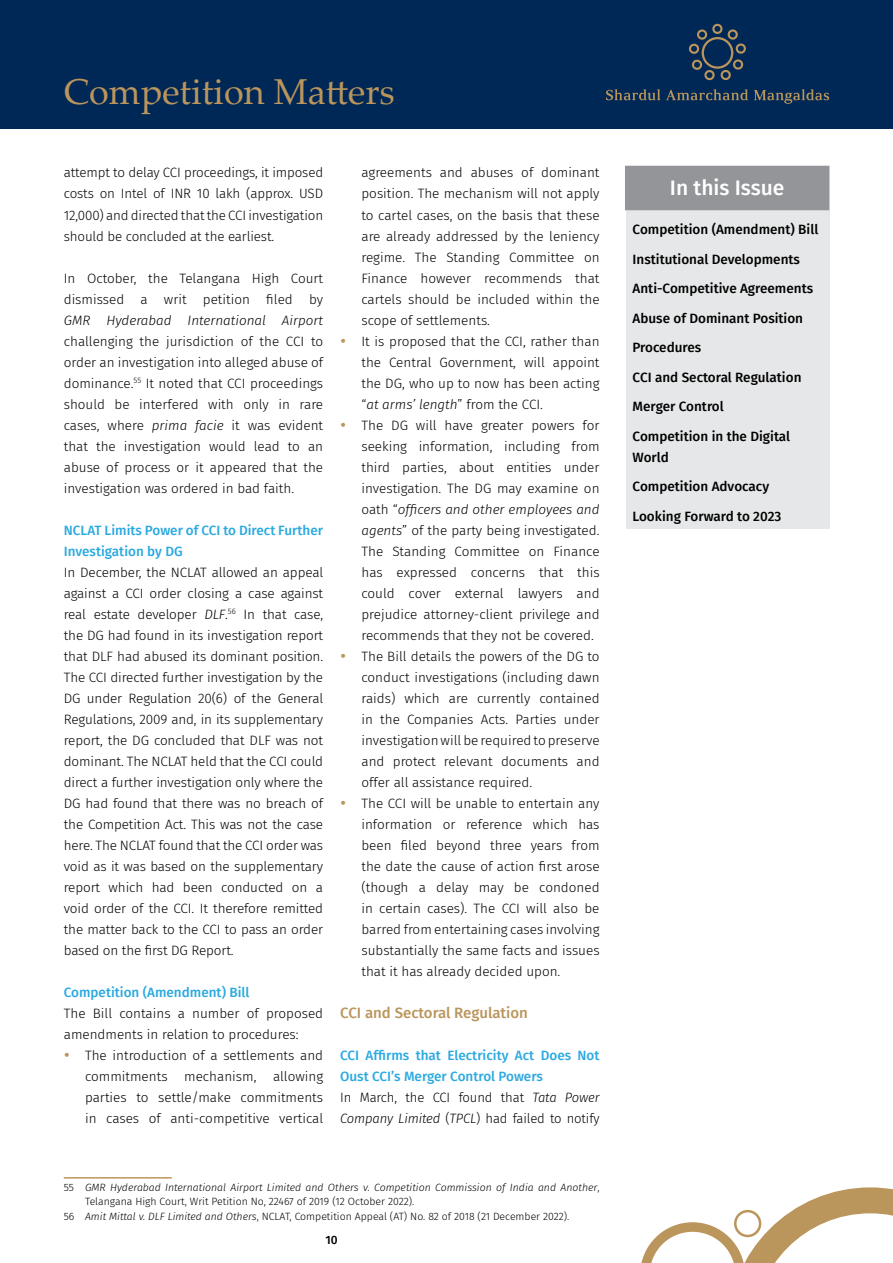
<style>
.page{position:relative;width:893px;height:1263px;background:#fff}
.page>*{position:absolute;margin:0;border:0;box-sizing:border-box;transform-origin:0 0}
.t1{font:36px "Palatino Linotype";color:#ba955c}
.t2{font:500 21px "Fira Sans";color:#fff}
.Heading_2{font:500 15px "Fira Sans";color:#ba955c}
.Body_Copy{font:300 13.5px/21px "Fira Sans";color:#000;text-align:justify}
.t3{font:500 13.5px/29.5px "Fira Sans";color:#000}
.Heading_3{font:500 13.5px/21px "Fira Sans";color:#2aa9e0}
.t4{font:500 12px "Fira Sans";color:#000}
.Footnote_text{font:italic 300 10.5px/13.5px "Fira Sans";color:#000}
.Footnote_text-2{font:300 10.5px "Fira Sans";color:#000}
.s1{font-style:italic}
.s2{color:#ba955c}
.s3{font-style:normal}
</style>
<div class="page">
<div style="left:626px;top:166px;width:204px;height:363px;background:#e6e7e8"></div>
<div style="left:625px;top:166px;width:204px;height:44px;background:#939598"></div>
<div style="left:0;top:0;width:893px;height:128px;background:#002856"></div>
<svg style="left:606px;top:89px;width:54px;height:11px"></svg>
<svg style="left:666px;top:89px;width:82px;height:11px"></svg>
<svg style="left:754px;top:89px;width:75px;height:15px"></svg>
<svg style="left:689px;top:24px;width:57px;height:56px"></svg>
<svg style="left:641px;top:1187px;width:252px;height:76px"></svg>
<hr style="left:64px;top:1177px;width:108px;height:1px;background:#ba955c">
<p class="t1" style="left:64px;top:66px;width:333px">Competition Matters</p>
<p class="Body_Copy" style="left:64px;top:162px;width:261px">attempt to delay CCI proceedings, it imposed costs on Intel of INR 10 lakh (approx. USD 12,000) and directed that the CCI investigation should be concluded at the earliest.</p>
<p class="Body_Copy" style="left:64px;top:267px;width:261px">In October, the Telangana High Court dismissed a writ petition filed by <span class="s1">GMR Hyderabad International Airport </span>challenging the jurisdiction of the CCI to order an investigation into alleged abuse of dominance.<sup>55</sup> It noted that CCI proceedings should be interfered with only in rare cases, where <span class="s1">prima facie</span> it was evident that the investigation would lead to an abuse of process or it appeared that the investigation was ordered in bad faith.</p>
<p class="Heading_3" style="left:64px;top:519px;width:261px">NCLAT Limits Power of CCI to Direct Further<br>Investigation by DG</p>
<p class="Body_Copy" style="left:64px;top:561px;width:261px">In December, the NCLAT allowed an appeal against a CCI order closing a case against real estate developer <span class="s1">DLF</span>.<sup>56</sup> In that case, the DG had found in its investigation report that DLF had abused its dominant position.<br>The CCI directed further investigation by the DG under Regulation 20(6) of the General Regulations, 2009 and, in its supplementary report, the DG concluded that DLF was not dominant. The NCLAT held that the CCI could direct a further investigation only where the DG had found that there was no breach of the Competition Act. This was not the case here. The NCLAT found that the CCI order was void as it was based on the supplementary report which had been conducted on a void order of the CCI. It therefore remitted the matter back to the CCI to pass an order based on the first DG Report.</p>
<p class="Heading_3" style="left:64px;top:981px;width:187px">Competition (Amendment) Bill</p>
<p class="Body_Copy" style="left:64px;top:1002px;width:261px">The Bill contains a number of proposed amendments in relation to procedures:</p>
<p class="Body_Copy" style="left:85px;top:1044px;width:240px;text-indent:-21px"><span class="s2">•</span> The introduction of a settlements and commitments mechanism, allowing parties to settle/make commitments in cases of anti-competitive vertical</p>
<p class="Body_Copy" style="left:361px;top:162px;width:240px">agreements and abuses of dominant position. The mechanism will not apply to cartel cases, on the basis that these are already addressed by the leniency regime. The Standing Committee on Finance however recommends that cartels should be included within the scope of settlements.</p>
<p class="Body_Copy" style="left:361px;top:330px;width:240px;text-indent:-21px"><span class="s2">•</span> It is proposed that the CCI, rather than the Central Government, will appoint the DG, who up to now has been acting “<span class="s1">at arms’ length</span>” from the CCI.</p>
<p class="Body_Copy" style="left:361px;top:414px;width:240px;text-indent:-21px"><span class="s2">•</span> The DG will have greater powers for seeking information, including from third parties, about entities under investigation. The DG may examine on oath “<span class="s1">officers and other employees and agents</span>” of the party being investigated.<br>The Standing Committee on Finance has expressed concerns that this could cover external lawyers and prejudice attorney-client privilege and recommends that they not be covered.</p>
<p class="Body_Copy" style="left:361px;top:645px;width:240px;text-indent:-21px"><span class="s2">•</span> The Bill details the powers of the DG to conduct investigations (including dawn raids) which are currently contained in the Companies Acts. Parties under investigation will be required to preserve and protect relevant documents and offer all assistance required.</p>
<p class="Body_Copy" style="left:361px;top:792px;width:240px;text-indent:-21px"><span class="s2">•</span> The CCI will be unable to entertain any information or reference which has been filed beyond three years from the date the cause of action first arose (though a delay may be condoned in certain cases). The CCI will also be barred from entertaining cases involving substantially the same facts and issues that it has already decided upon.</p>
<p class="Heading_2" style="left:340px;top:1000px;width:189px">CCI and Sectoral Regulation</p>
<p class="Heading_3" style="left:340px;top:1044px;width:261px">CCI Affirms that Electricity Act Does Not<br>Oust CCI’s Merger Control Powers</p>
<p class="Body_Copy" style="left:340px;top:1086px;width:261px">In March, the CCI found that <span class="s1">Tata Power<br>Company Limited</span> (<span class="s1">TPCL</span>) had failed to notify</p>
<p class="Footnote_text" style="left:85px;top:1181px;width:516px;text-indent:-21px"><span class="s3">55</span> GMR Hyderabad International Airport Limited and Others v. Competition Commission of India and Another<span class="s3">,<br>Telangana High Court, Writ Petition No, 22467 of 2019 (12 October 2022).</span></p>
<p class="Footnote_text-2" style="left:64px;top:1209px;width:507px">56 <span class="s1">Amit Mittal v. DLF Limited and Others</span>, NCLAT, Competition Appeal (AT) No. 82 of 2018 (21 December 2022).</p>
<p class="t4" style="left:326px;top:1230px;width:14px">10</p>
<h2 class="t2" style="left:670px;top:171px;width:116px">In this Issue</h2>
<p class="t3" style="left:633px;top:214px;width:187px">Competition (Amendment) Bill<br>Institutional Developments<br>Anti-Competitive Agreements<br>Abuse of Dominant Position<br>Procedures<br>CCI and Sectoral Regulation<br>Merger Control<br>Competition in the Digital</p>
<p class="t3" style="left:633px;top:442px;width:150px">World<br>Competition Advocacy<br>Looking Forward to 2023</p>
</div>
